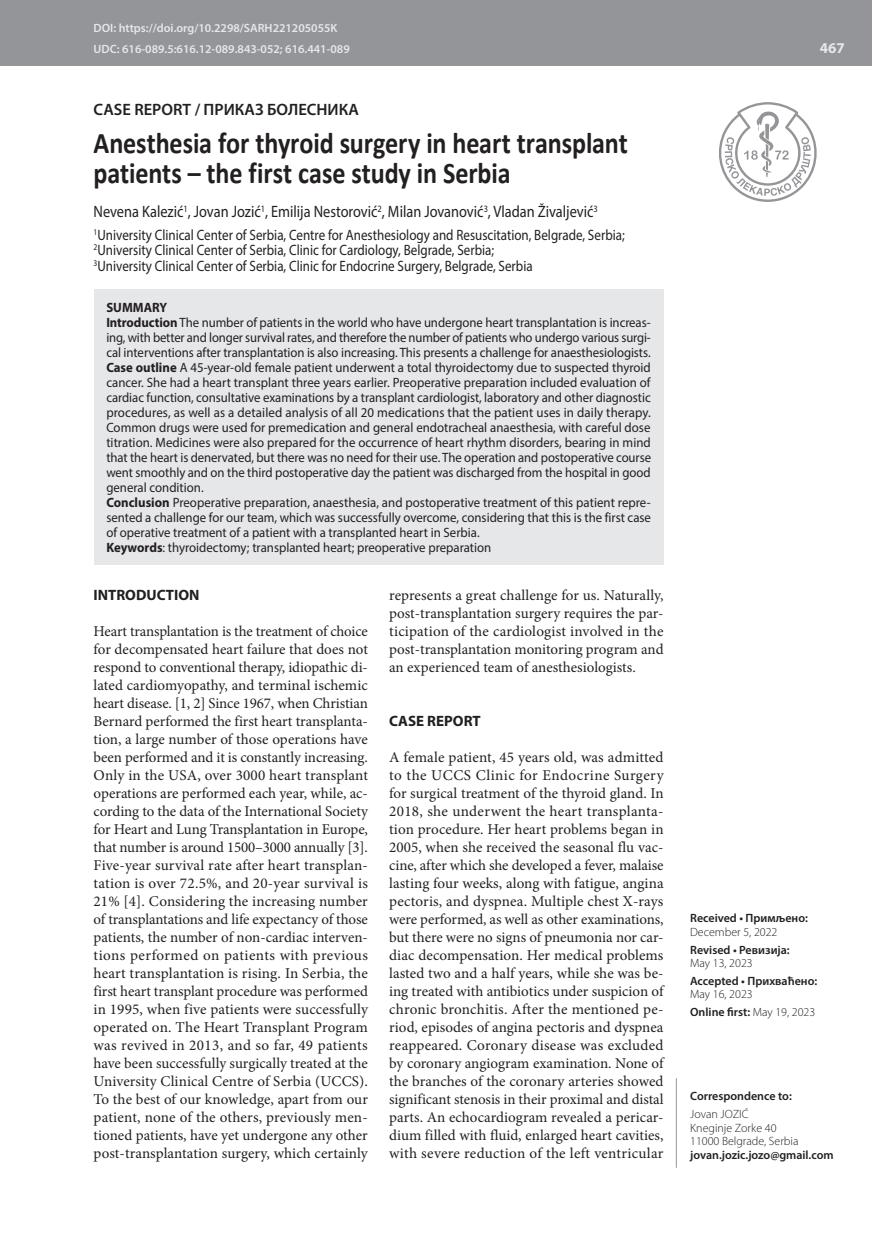
<style>
.page{position:relative;width:872px;height:1234px;background:#fff}
.page>*{position:absolute;margin:0;border:0;box-sizing:border-box;transform-origin:0 0}
.t1{font:700 30px/30px "Calibri";letter-spacing:-.005em;color:#231f20;scale:.87 1}
.t2{font:16.5px "Myriad Pro";color:#231f20;scale:.87 1}
.t3{font:600 16.5px "Myriad Pro";color:#231f20}
.t4{font:15px/18px "Minion Pro";letter-spacing:.005em;color:#231f20;text-align:justify}
.t5{font:15px/15.8px "Myriad Pro";color:#231f20;scale:.87 1}
.t6{font:700 15px "Myriad Pro";color:#231f20}
.t7{font:700 15px "Myriad Pro";color:#e6e7e9}
.t8{font:13.5px/15px "Myriad Pro";letter-spacing:-.005em;color:#231f20;scale:.95 1}
.t9{font:300 12px/13.5px "Myriad Pro";color:#231f20}
.t10{font:600 12px "Myriad Pro";color:#231f20}
.t11{font:600 12px/21.3px "Myriad Pro";color:#e6e7e9}
.s1{font-weight:700}
.s2{font-weight:600}
</style>
<div class="page">
<div style="left:0;top:0;width:872px;height:66px;background:#939598"></div>
<svg style="left:719px;top:102px;width:98px;height:100px"></svg>
<hr style="left:676px;top:1077px;width:1px;height:90px;background:#939598">
<div style="left:94px;top:289px;width:569px;height:276px;background:#e6e7e9"></div>
<p class="t11" style="left:94px;top:17px;width:258px">DOI: https://doi.org/10.2298/SARH221205055K<br>UDC: 616-089.5:616.12-089.843-052; 616.441-089</p>
<p class="t3" style="left:94px;top:98px;width:267px">CASE REPORT / ПРИКАЗ БОЛЕСНИКА</p>
<h1 class="t1" style="left:94px;top:128px;width:615px">Anesthesia for thyroid surgery in heart transplant patients – the first case study in Serbia</h1>
<p class="t2" style="left:94px;top:202px;width:581px">Nevena Kalezić<sup>1</sup>, Jovan Jozić<sup>1</sup>, Emilija Nestorović<sup>2</sup>, Milan Jovanović<sup>3</sup>, Vladan Živaljević<sup>3</sup></p>
<p class="t5" style="left:94px;top:226px;width:612px"><sup>1</sup>University Clinical Center of Serbia, Centre for Anesthesiology and Resuscitation, Belgrade, Serbia;<br><sup>2</sup>University Clinical Center of Serbia, Clinic for Cardiology, Belgrade, Serbia;<br><sup>3</sup>University Clinical Center of Serbia, Clinic for Endocrine Surgery, Belgrade, Serbia</p>
<p class="t8" style="left:106px;top:300px;width:575px"><span class="s1">SUMMARY<br>Introduction</span> The number of patients in the world who have undergone heart transplantation is increas&shy;ing, with better and longer survival rates, and therefore the number of patients who undergo various surgi&shy;cal interventions after transplantation is also increasing. This presents a challenge for anaesthesiologists.<br><span class="s1">Case outline</span> A 45-year-old female patient underwent a total thyroidectomy due to suspected thyroid cancer. She had a heart transplant three years earlier. Preoperative preparation included evaluation of cardiac function, consultative examinations by a transplant cardiologist, laboratory and other diagnostic procedures, as well as a detailed analysis of all 20 medications that the patient uses in daily therapy.<br>Common drugs were used for premedication and general endotracheal anaesthesia, with careful dose titration. Medicines were also prepared for the occurrence of heart rhythm disorders, bearing in mind that the heart is denervated, but there was no need for their use. The operation and postoperative course went smoothly and on the third postoperative day the patient was discharged from the hospital in good general condition.<br><span class="s1">Conclusion</span> Preoperative preparation, anaesthesia, and postoperative treatment of this patient repre&shy;sented a challenge for our team, which was successfully overcome, considering that this is the first case of operative treatment of a patient with a transplanted heart in Serbia.<br><span class="s1">Keywords</span>: thyroidectomy; transplanted heart; preoperative preparation</p>
<p class="t6" style="left:94px;top:585px;width:107px">INTRODUCTION</p>
<p class="t4" style="left:94px;top:622px;width:276px">Heart transplantation is the treatment of choice for decompensated heart failure that does not respond to conventional therapy, idiopathic di&shy;lated cardiomyopathy, and terminal ischemic heart disease. [1, 2] Since 1967, when Christian Bernard performed the first heart transplanta&shy;tion, a large number of those operations have been performed and it is constantly increasing.<br>Only in the USA, over 3000 heart transplant operations are performed each year, while, ac&shy;cording to the data of the International Society for Heart and Lung Transplantation in Europe, that number is around 1500–3000 annually [3].<br>Five-year survival rate after heart transplan&shy;tation is over 72.5%, and 20-year survival is 21% [4]. Considering the increasing number of transplantations and life expectancy of those patients, the number of non-cardiac interven&shy;tions performed on patients with previous heart transplantation is rising. In Serbia, the first heart transplant procedure was performed in 1995, when five patients were successfully operated on. The Heart Transplant Program was revived in 2013, and so far, 49 patients have been successfully surgically treated at the University Clinical Centre of Serbia (UCCS).<br>To the best of our knowledge, apart from our patient, none of the others, previously men&shy;tioned patients, have yet undergone any other post-transplantation surgery, which certainly</p>
<p class="t4" style="left:389px;top:586px;width:276px">represents a great challenge for us. Naturally, post-transplantation surgery requires the par&shy;ticipation of the cardiologist involved in the post-transplantation monitoring program and an experienced team of anesthesiologists.</p>
<p class="t6" style="left:389px;top:711px;width:93px">CASE REPORT</p>
<p class="t4" style="left:389px;top:748px;width:276px">A female patient, 45 years old, was admitted to the UCCS Clinic for Endocrine Surgery for surgical treatment of the thyroid gland. In 2018, she underwent the heart transplanta&shy;tion procedure. Her heart problems began in 2005, when she received the seasonal flu vac&shy;cine, after which she developed a fever, malaise lasting four weeks, along with fatigue, angina pectoris, and dyspnea. Multiple chest X-rays were performed, as well as other examinations, but there were no signs of pneumonia nor car&shy;diac decompensation. Her medical problems lasted two and a half years, while she was be&shy;ing treated with antibiotics under suspicion of chronic bronchitis. After the mentioned pe&shy;riod, episodes of angina pectoris and dyspnea reappeared. Coronary disease was excluded by coronary angiogram examination. None of the branches of the coronary arteries showed significant stenosis in their proximal and distal parts. An echocardiogram revealed a pericar&shy;dium filled with fluid, enlarged heart cavities, with severe reduction of the left ventricular</p>
<p class="t7" style="left:820px;top:38px;width:26px">467</p>
<p class="t10" style="left:690px;top:910px;width:119px">Received • Примљено:</p>
<p class="t9" style="left:690px;top:924px;width:89px">December 5, 2022</p>
<p class="t10" style="left:690px;top:941px;width:101px">Revised • Ревизија:</p>
<p class="t9" style="left:690px;top:956px;width:64px">May 13, 2023</p>
<p class="t10" style="left:690px;top:972px;width:129px">Accepted • Прихваћено:</p>
<p class="t9" style="left:690px;top:985px;width:127px;line-height:17.7px">May 16, 2023<br><span class="s2">Online first:</span> May 19, 2023</p>
<p class="t10" style="left:690px;top:1088px;width:103px">Correspondence to:</p>
<p class="t9" style="left:690px;top:1107px;width:110px">Jovan JOZIĆ<br>Kneginje Zorke 40<br>11000 Belgrade, Serbia</p>
<p class="t10" style="left:690px;top:1146px;width:145px">jovan.jozic.jozo@gmail.com</p>
</div>
